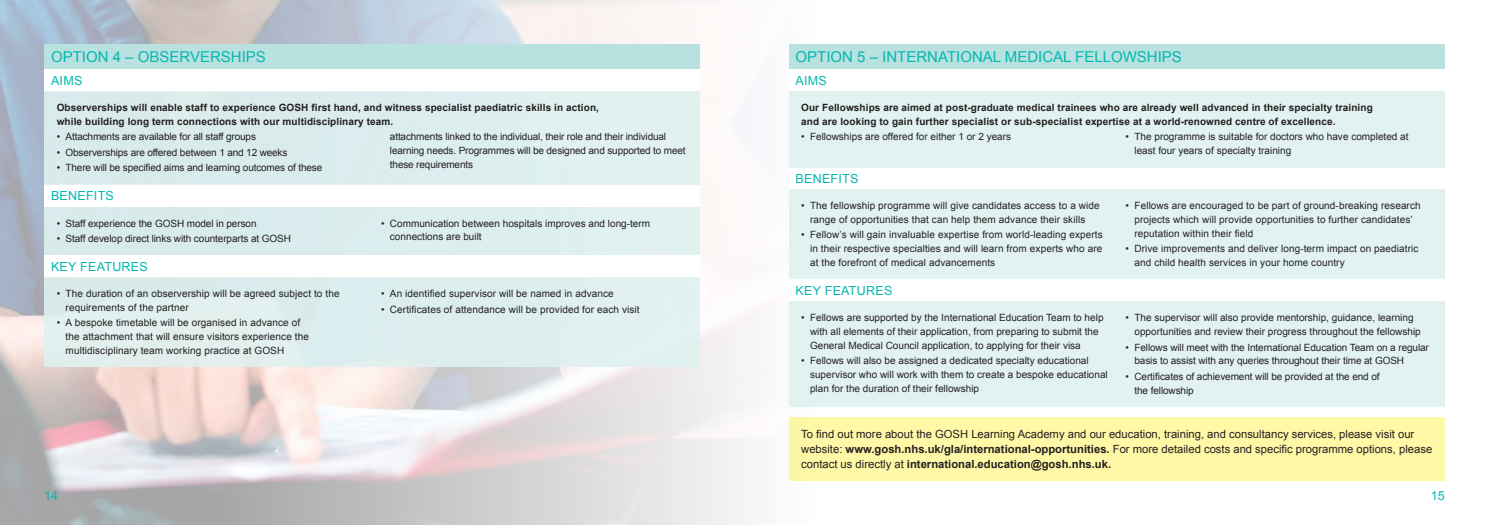
<style>
.page{position:relative;width:1489px;height:525px;background:#fff}
.page>*{position:absolute;margin:0;border:0;box-sizing:border-box;transform-origin:0 0}
.Standfirst_12pt{font:15px "Arial";color:#03b9af}
.Bullet_list{font:12.5px "Arial";letter-spacing:.02em;color:#03b9af}
.Standfirst_12pt-2{font:12.5px "Arial";color:#03b9af}
.Body_Copy_9_5pt{font:11.25px/15px "Arial";color:#231f20}
.t1{font:10px/13.8px "Arial";color:#231f20}
.Bullet_list-2{font:700 10px/13.8px "Arial";letter-spacing:.01em;color:#231f20}
.s1{font-weight:700}
</style>
<div class="page">
<div style="left:44px;top:44px;width:656px;height:25px;background:#b9e1df"></div>
<div style="left:788px;top:44px;width:656px;height:25px;background:#b9e1df"></div>
<div style="left:44px;top:277px;width:656px;height:90px;background:#dff1f0"></div>
<div style="left:788px;top:301px;width:656px;height:105px;background:#dff1f0"></div>
<div style="left:44px;top:91px;width:656px;height:93px;background:#dff1f0"></div>
<div style="left:788px;top:91px;width:656px;height:76px;background:#dff1f0"></div>
<div style="left:44px;top:207px;width:656px;height:47px;background:#dff1f0"></div>
<div style="left:788px;top:189px;width:656px;height:90px;background:#dff1f0"></div>
<div style="left:788px;top:417px;width:656px;height:63px;background:#fff9a7"></div>
<p class="Standfirst_12pt" style="left:51px;top:47px;width:216px">OPTION 4 – OBSERVERSHIPS</p>
<p class="Standfirst_12pt" style="left:795px;top:47px;width:388px">OPTION 5 – INTERNATIONAL MEDICAL FELLOWSHIPS</p>
<p class="Bullet_list" style="left:51px;top:72px;width:33px">AIMS</p>
<p class="Bullet_list" style="left:795px;top:72px;width:33px">AIMS</p>
<p class="Bullet_list-2" style="left:57px;top:101px;width:544px">Observerships will enable staff to experience GOSH first hand, and witness specialist paediatric skills in action, while building long term connections with our multidisciplinary team.</p>
<p class="t1" style="left:57px;top:130px;width:201px">• Attachments are available for all staff groups</p>
<p class="t1" style="left:57px;top:145px;width:232px">• Observerships are offered between 1 and 12 weeks</p>
<p class="t1" style="left:57px;top:161px;width:267px">• There will be specified aims and learning outcomes of these</p>
<p class="t1" style="left:390px;top:130px;width:297px">attachments linked to the individual, their role and their individual learning needs. Programmes will be designed and supported to meet these requirements</p>
<p class="Bullet_list-2" style="left:801px;top:101px;width:573px">Our Fellowships are aimed at post-graduate medical trainees who are already well advanced in their specialty training and are looking to gain further specialist or sub-specialist expertise at a world-renowned centre of excellence.</p>
<p class="t1" style="left:801px;top:130px;width:211px">• Fellowships are offered for either 1 or 2 years</p>
<p class="t1" style="left:1134px;top:130px;width:276px;text-indent:-9px">• The programme is suitable for doctors who have completed at least four years of specialty training</p>
<p class="Bullet_list" style="left:795px;top:171px;width:64px">BENEFITS</p>
<p class="Bullet_list" style="left:51px;top:187px;width:64px">BENEFITS</p>
<p class="t1" style="left:801px;top:199px;width:300px;text-align:center">• The fellowship programme will give candidates access to a wide range of opportunities that can help them advance their skills</p>
<p class="t1" style="left:810px;top:228px;width:294px;text-align:justify;text-indent:-9px">• Fellow’s will gain invaluable expertise from world-leading experts in their respective specialties and will learn from experts who are at the forefront of medical advancements</p>
<p class="t1" style="left:57px;top:216px;width:201px">• Staff experience the GOSH model in person</p>
<p class="t1" style="left:57px;top:232px;width:236px">• Staff develop direct links with counterparts at GOSH</p>
<p class="t1" style="left:390px;top:216px;width:262px;text-indent:-9px">• Communication between hospitals improves and long-term connections are built</p>
<p class="Bullet_list" style="left:51px;top:258px;width:98px">KEY FEATURES</p>
<p class="t1" style="left:57px;top:286px;width:284px">• The duration of an observership will be agreed subject to the</p>
<p class="Bullet_list" style="left:795px;top:282px;width:98px">KEY FEATURES</p>
<p class="t1" style="left:66px;top:300px;width:125px">requirements of the partner</p>
<p class="t1" style="left:66px;top:316px;width:245px;text-indent:-9px">• A bespoke timetable will be organised in advance of the attachment that will ensure visitors experience the multidisciplinary team working practice at GOSH</p>
<p class="t1" style="left:381px;top:286px;width:234px">• An identified supervisor will be named in advance</p>
<p class="t1" style="left:381px;top:302px;width:260px">• Certificates of attendance will be provided for each visit</p>
<p class="t1" style="left:810px;top:311px;width:295px;text-indent:-9px">• Fellows are supported by the International Education Team to help with all elements of their application, from preparing to submit the<br>General Medical Council application, to applying for their visa</p>
<p class="t1" style="left:810px;top:354px;width:299px;text-indent:-9px">• Fellows will also be assigned a dedicated specialty educational supervisor who will work with them to create a bespoke educational plan for the duration of their fellowship</p>
<p class="t1" style="left:1134px;top:199px;width:288px;text-indent:-9px">• Fellows are encouraged to be part of ground-breaking research projects which will provide opportunities to further candidates’ reputation within their field</p>
<p class="t1" style="left:1134px;top:242px;width:285px;text-indent:-9px">• Drive improvements and deliver long-term impact on paediatric and child health services in your home country</p>
<p class="t1" style="left:1134px;top:311px;width:288px;text-indent:-9px">• The supervisor will also provide mentorship, guidance, learning opportunities and review their progress throughout the fellowship</p>
<p class="t1" style="left:1134px;top:340px;width:296px;text-indent:-9px">• Fellows will meet with the International Education Team on a regular basis to assist with any queries throughout their time at GOSH</p>
<p class="t1" style="left:1134px;top:369px;width:247px;text-indent:-9px">• Certificates of achievement will be provided at the end of the fellowship</p>
<p class="Body_Copy_9_5pt" style="left:801px;top:427px;width:632px">To find out more about the GOSH Learning Academy and our education, training, and consultancy services, please visit our website: <span class="s1">www.gosh.nhs.uk/gla/international-opportunities.</span> For more detailed costs and specific programme options, please contact us directly at <span class="s1">international.education@gosh.nhs.uk.</span></p>
<p class="Standfirst_12pt-2" style="left:44px;top:487px;width:15px">14</p>
<p class="Standfirst_12pt-2" style="left:1430px;top:487px;width:15px">15</p>
</div>
